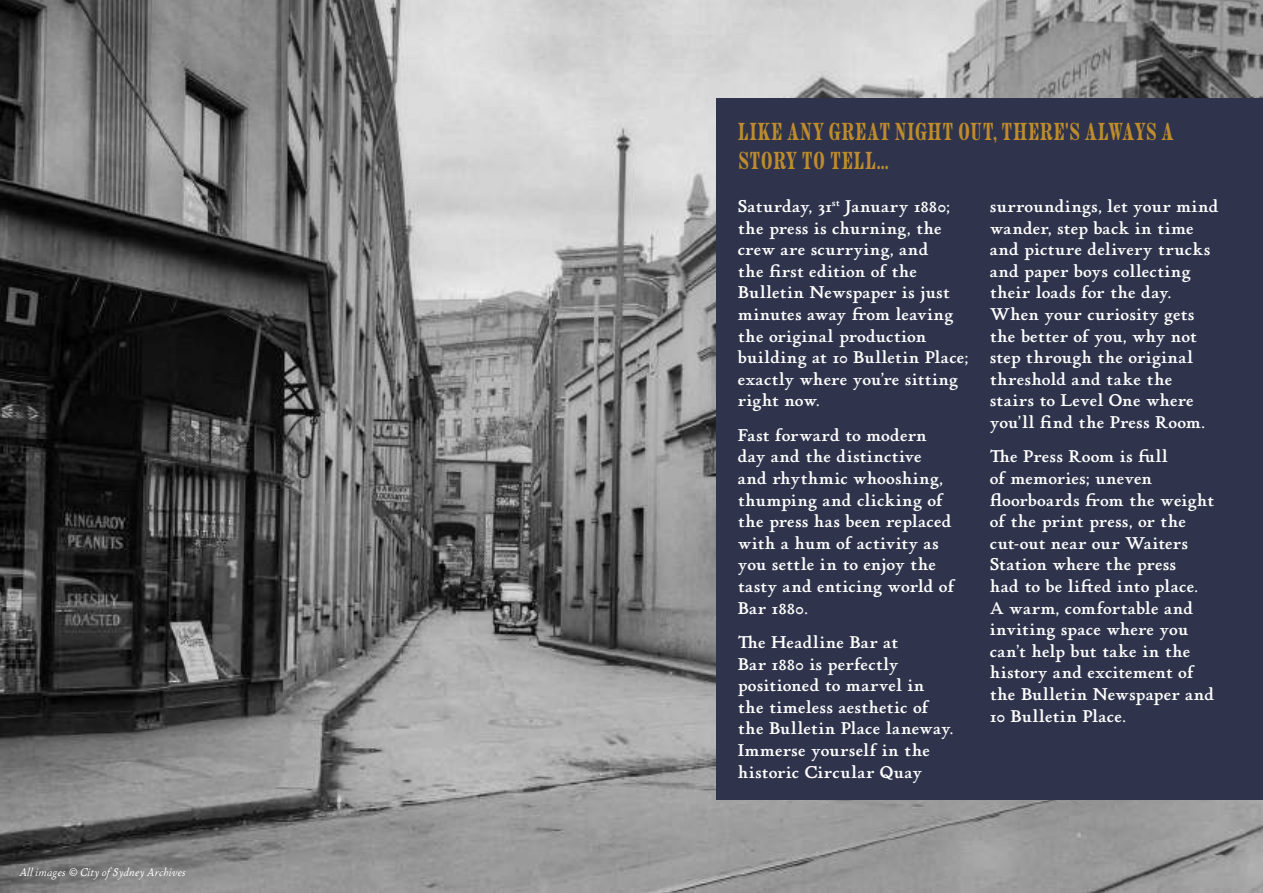
<style>
.page{position:relative;width:1263px;height:893px;background:#fff}
.page>*{position:absolute;margin:0;border:0;box-sizing:border-box;transform-origin:0 0}
.t1{font:24px/28.8px "HWT Aetna Extra Cond";letter-spacing:.035em;color:#be8c2c}
.t2{font:700 18px/21.6px "P22 Stickley Pro Text";letter-spacing:-.005em;color:#fff}
.t3{font:italic 12px "P22 Stickley Pro Text";letter-spacing:.005em;color:#fff}
</style>
<div class="page">
<img style="left:0;top:0;width:1263px;height:893px">
<div style="left:716px;top:98px;width:547px;height:701px;background:#2f344c"></div>
<p class="t3" style="left:19px;top:865px;width:168px">All images © City of Sydney Archives</p>
<h1 class="t1" style="left:738px;top:117px;width:437px">LIKE ANY GREAT NIGHT OUT, THERE'S ALWAYS A<br>STORY TO TELL...</h1>
<p class="t2" style="left:738px;top:196px;width:232px">Saturday, 31<sup>st</sup> January 1880; the press is churning, the crew are scurrying, and<br>the first edition of the<br>Bulletin Newspaper is just minutes away from leaving the original production building at 10 Bulletin Place; exactly where you’re sitting right now.</p>
<p class="t2" style="left:738px;top:425px;width:218px">Fast forward to modern day and the distinctive and rhythmic whooshing, thumping and clicking of the press has been replaced with a hum of activity as you settle in to enjoy the tasty and enticing world of<br>Bar 1880.</p>
<p class="t2" style="left:738px;top:632px;width:217px">The Headline Bar at<br>Bar 1880 is perfectly positioned to marvel in the timeless aesthetic of the Bulletin Place laneway.<br>Immerse yourself in the historic Circular Quay</p>
<p class="t2" style="left:990px;top:196px;width:230px">surroundings, let your mind wander, step back in time and picture delivery trucks and paper boys collecting their loads for the day.<br>When your curiosity gets the better of you, why not step through the original threshold and take the stairs to Level One where you’ll find the Press Room.</p>
<p class="t2" style="left:990px;top:446px;width:226px">The Press Room is full<br>of memories; uneven floorboards from the weight of the print press, or the cut-out near our Waiters<br>Station where the press<br>had to be lifted into place.<br>A warm, comfortable and inviting space where you can’t help but take in the history and excitement of the Bulletin Newspaper and<br>10 Bulletin Place.</p>
</div>
